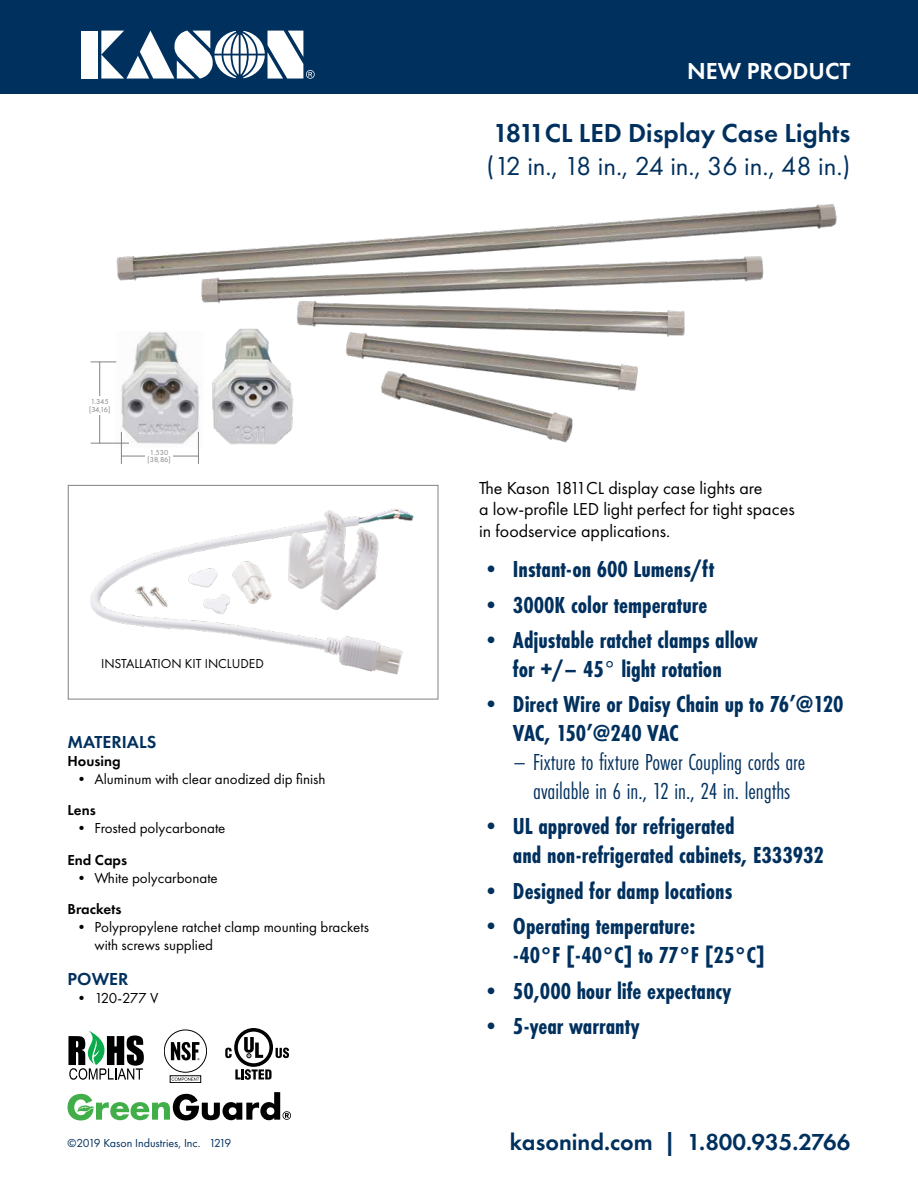
<style>
.page{position:relative;width:918px;height:1188px;background:#fff}
.page>*{position:absolute;margin:0;border:0;box-sizing:border-box;transform-origin:0 0}
.t1{font:27px "Futura PT";color:#00305e}
.t2{font:600 27px "Futura PT";color:#00305e}
.t3{font:700 24px/28.8px "Futura PT Cond";color:#00305e}
.t4{font:24px/28.8px "Futura PT Cond";color:#00305e;text-align:center}
.t5{font:600 24px "Futura PT";color:#00305e}
.t6{font:600 24px "Futura PT";color:#fff}
.t7{font:18px/21.6px "Futura PT";color:#000}
.t8{font:600 18px "Futura PT";color:#00305e}
.t9{font:15px/18px "Futura PT";color:#000}
.t10{font:600 15px "Futura PT";color:#000}
.t11{font:13.35px "Futura PT";color:#000}
.t12{font:12px "Futura PT";color:#00305e}
.t13{font:7.5px/7.5px "Futura PT";color:#808285;text-align:center}
.s1{font-family:"Futura PT";font-weight:400}
</style>
<div class="page">
<div style="left:0;top:0;width:918px;height:94px;background:#00305e"></div>
<div style="left:81px;top:31px;width:17px;height:48px;background:#fff"></div>
<svg style="left:101px;top:31px;width:214px;height:48px"></svg>
<img style="left:111px;top:204px;width:726px;height:250px">
<img style="left:209px;top:326px;width:87px;height:127px">
<div style="left:170px;top:1076px;width:31px;height:7px;border:1px solid #000"></div>
<div style="left:164px;top:1030px;width:43px;height:42px;border:1px solid #000;border-radius:50%"></div>
<svg style="left:171px;top:1042px;width:29px;height:18px"></svg>
<svg style="left:172px;top:1078px;width:27px;height:3px"></svg>
<svg style="left:68px;top:1031px;width:76px;height:49px"></svg>
<svg style="left:68px;top:1092px;width:223px;height:28px"></svg>
<img style="left:90px;top:509px;width:324px;height:166px">
<div style="left:68px;top:485px;width:370px;height:214px;border:1px solid #808285"></div>
<hr style="left:91px;top:362px;width:38px;height:1px;background:#808285">
<img style="left:115px;top:331px;width:89px;height:117px">
<hr style="left:121px;top:432px;width:1px;height:32px;background:#808285">
<hr style="left:198px;top:432px;width:1px;height:32px;background:#808285">
<hr style="left:99px;top:362px;width:1px;height:81px;background:#808285">
<hr style="left:121px;top:456px;width:77px;height:1px;background:#808285">
<hr style="left:91px;top:443px;width:38px;height:1px;background:#808285">
<div style="left:145px;top:449px;width:28px;height:13px;background:#fff"></div>
<div style="left:86px;top:396px;width:28px;height:18px;background:#fff"></div>
<svg style="left:235px;top:1069px;width:37px;height:11px"></svg>
<svg style="left:276px;top:1048px;width:13px;height:10px"></svg>
<svg style="left:234px;top:1028px;width:39px;height:39px"></svg>
<div style="left:238px;top:1032px;width:31px;height:31px;background:#fff;border-radius:50%"></div>
<svg style="left:244px;top:1037px;width:19px;height:21px"></svg>
<svg style="left:225px;top:1048px;width:7px;height:10px"></svg>
<p class="t13" style="left:89px;top:398px;width:23px;text-align:left">1.345 [34,16]</p>
<p class="t13" style="left:148px;top:448px;width:25px">1.530 [38,86]</p>
<p class="t11" style="left:101px;top:656px;width:164px">INSTALLATION KIT INCLUDED</p>
<p class="t8" style="left:68px;top:731px;width:90px">MATERIALS</p>
<p class="t10" style="left:68px;top:751px;width:55px">Housing</p>
<p class="t9" style="left:74px;top:770px;width:253px">• Aluminum with clear anodized dip finish</p>
<p class="t10" style="left:68px;top:801px;width:30px">Lens</p>
<p class="t9" style="left:74px;top:819px;width:153px">• Frosted polycarbonate</p>
<p class="t10" style="left:68px;top:850px;width:61px">End Caps</p>
<p class="t9" style="left:74px;top:869px;width:145px">• White polycarbonate</p>
<p class="t10" style="left:68px;top:900px;width:56px">Brackets</p>
<p class="t9" style="left:94px;top:918px;width:276px;text-indent:-20px">• Polypropylene ratchet clamp mounting brackets with screws supplied</p>
<p class="t8" style="left:68px;top:968px;width:63px">POWER</p>
<p class="t9" style="left:74px;top:989px;width:86px">• 120-277 V</p>
<p class="t12" style="left:68px;top:1136px;width:165px">©2019 Kason Industries, Inc. 1219</p>
<p class="t6" style="left:687px;top:56px;width:165px">NEW PRODUCT</p>
<p class="t2" style="left:493px;top:116px;width:359px">1811CL LED Display Case Lights</p>
<p class="t1" style="left:486px;top:149px;width:366px">(12 in., 18 in., 24 in., 36 in., 48 in.)</p>
<p class="t7" style="left:479px;top:477px;width:317px">The Kason 1811CL display case lights are<br>a low-profile LED light perfect for tight spaces in foodservice applications.</p>
<p class="t3" style="left:479px;top:555px;width:237px">• Instant-on 600 Lumens/ft</p>
<p class="t3" style="left:479px;top:590px;width:230px">• 3000K color temperature</p>
<p class="t3" style="left:479px;top:626px;width:280px;text-align:center">• Adjustable ratchet clamps allow for +/– 45<span class="s1">◦</span> light rotation</p>
<p class="t3" style="left:513px;top:690px;width:332px;text-indent:-34px">• Direct Wire or Daisy Chain up to 76’@120<br>VAC, 150’@240 VAC</p>
<p class="t4" style="left:513px;top:748px;width:294px">– Fixture to fixture Power Coupling cords are available in 6 in., 12 in., 24 in. lengths</p>
<p class="t3" style="left:513px;top:812px;width:312px;text-indent:-34px">• UL approved for refrigerated<br>and non-refrigerated cabinets, E333932</p>
<p class="t3" style="left:479px;top:876px;width:255px">• Designed for damp locations</p>
<p class="t3" style="left:513px;top:912px;width:254px;text-indent:-34px">• Operating temperature:<br>-40°F [-40°C] to 77°F [25°C]</p>
<p class="t3" style="left:479px;top:976px;width:254px">• 50,000 hour life expectancy</p>
<p class="t3" style="left:479px;top:1012px;width:162px">• 5-year warranty</p>
<p class="t5" style="left:510px;top:1127px;width:342px">kasonind.com | 1.800.935.2766</p>
</div>
